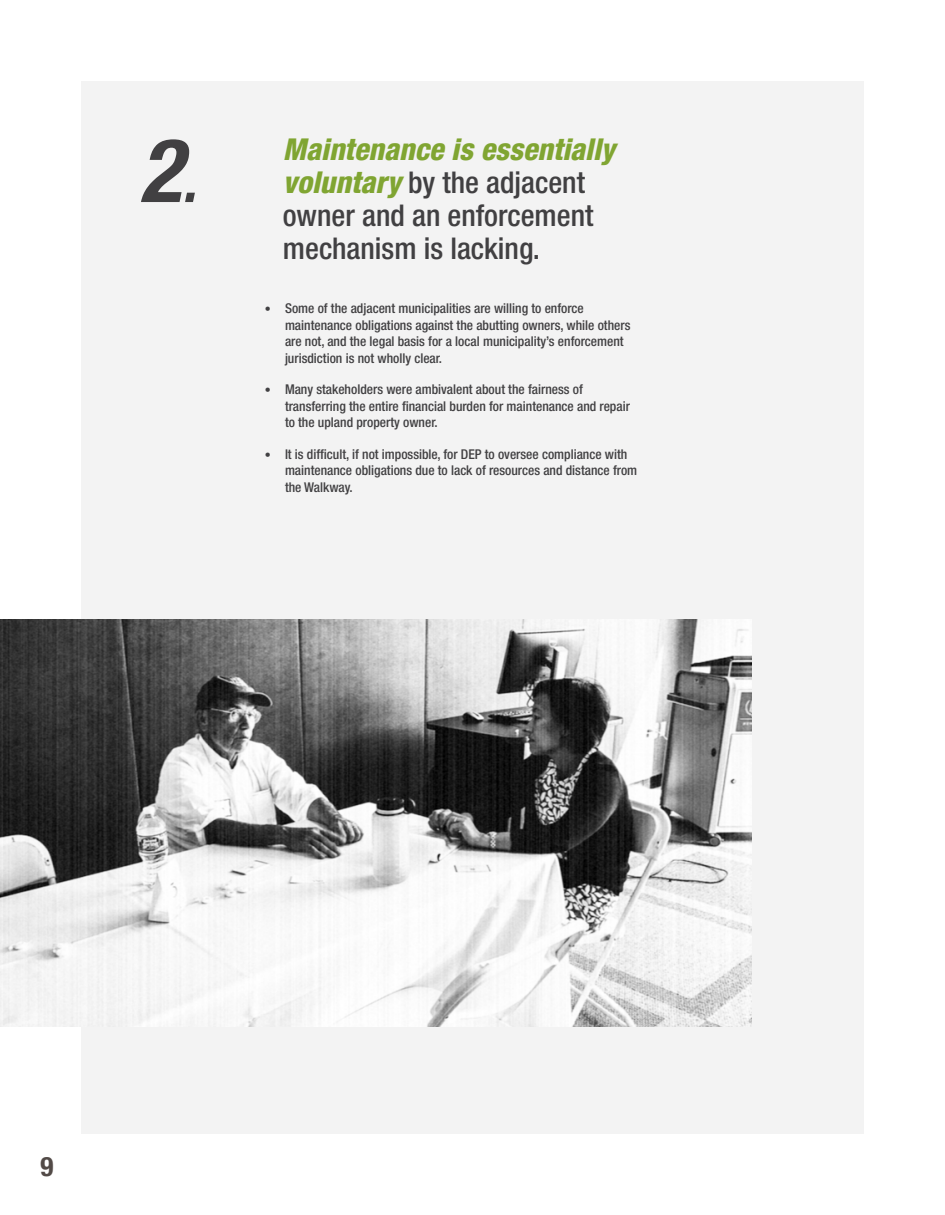
<style>
.page{position:relative;width:945px;height:1215px;background:#fff}
.page>*{position:absolute;margin:0;border:0;box-sizing:border-box;transform-origin:0 0}
.Actual_Body_Copy{font:italic 700 condensed 88.5px "Helvetica Neue LT Com";color:#414042}
.Paragraph_Style_2{font:500 condensed 30px/33px "Helvetica Neue LT Com";color:#414042}
.t1{font:700 condensed 27px "Helvetica Neue";color:#524a47}
.t2{font:500 condensed 13.5px/16.5px "Helvetica Neue LT Com";color:#414042}
.s1{font-size:60px}
.s2{font-weight:800;font-style:italic;color:#80a532}
.s3{font-size:12px}
</style>
<div class="page">
<div style="left:81px;top:81px;width:783px;height:1053px;background:#f3f3f3"></div>
<img style="left:0;top:619px;width:752px;height:407px">
<p class="Actual_Body_Copy" style="left:139px;top:118px;width:58px">2<span class="s1">.</span></p>
<p class="Paragraph_Style_2" style="left:283px;top:133px;width:334px"><span class="s2">Maintenance is essentially voluntary</span> by the adjacent owner and an enforcement mechanism is lacking.</p>
<p class="t2" style="left:285px;top:300px;width:347px;text-indent:-20px"><span class="s3">•</span> Some of the adjacent municipalities are willing to enforce maintenance obligations against the abutting owners, while others are not, and the legal basis for a local municipality’s enforcement jurisdiction is not wholly clear.</p>
<p class="t2" style="left:285px;top:381px;width:346px;text-indent:-20px"><span class="s3">•</span> Many stakeholders were ambivalent about the fairness of transferring the entire financial burden for maintenance and repair to the upland property owner.</p>
<p class="t2" style="left:285px;top:445px;width:354px;text-indent:-20px"><span class="s3">•</span> It is difficult, if not impossible, for DEP to oversee compliance with maintenance obligations due to lack of resources and distance from the Walkway.</p>
<p class="t1" style="left:40px;top:1144px;width:14px">9</p>
</div>
